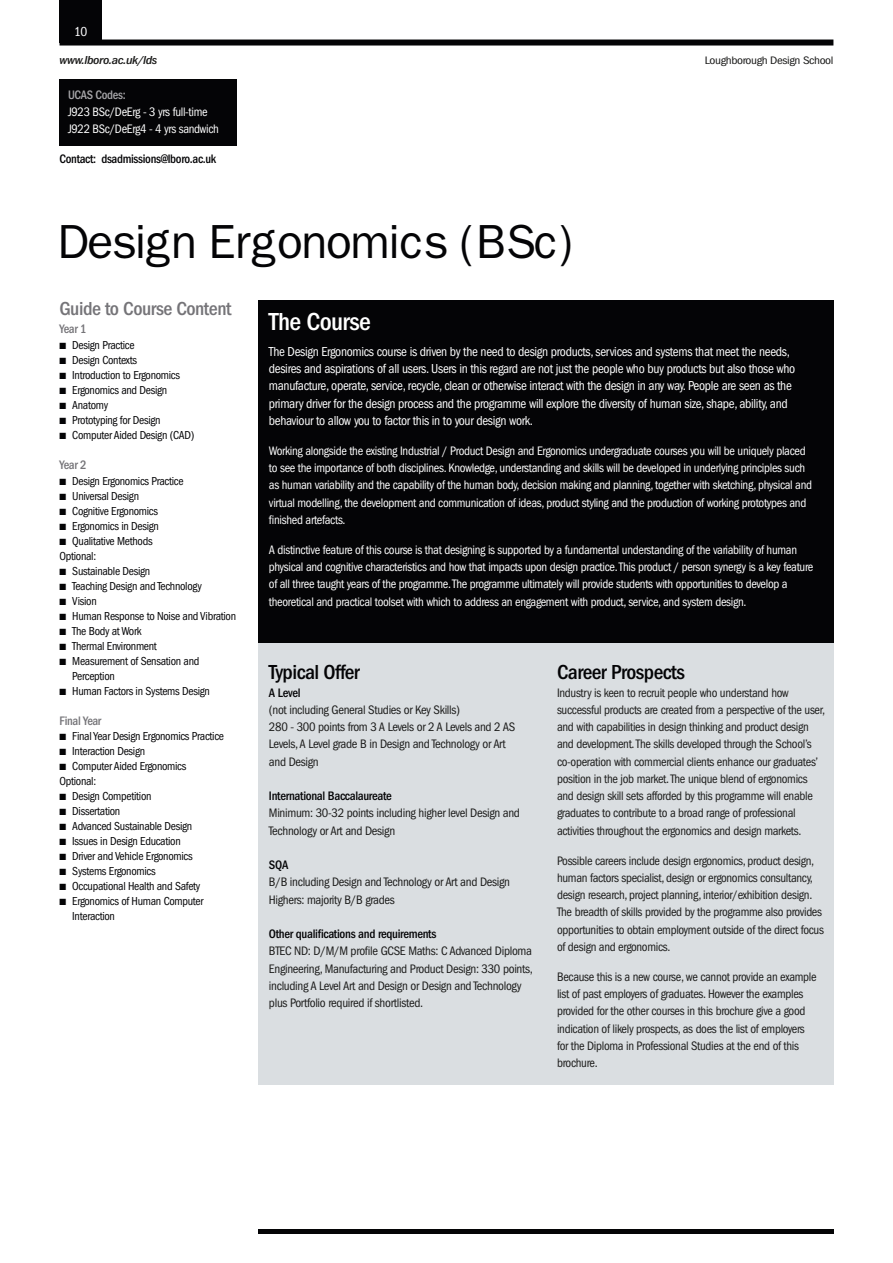
<style>
.page{position:relative;width:893px;height:1263px;background:#fff}
.page>*{position:absolute;margin:0;border:0;box-sizing:border-box;transform-origin:0 0}
.t1{font:48px "Franklin Gothic";letter-spacing:-.03em;color:#040406}
.t2{font:500 condensed 25.5px "Franklin Gothic";letter-spacing:-.025em;color:#fff}
.t3{font:500 condensed 21px "Franklin Gothic";letter-spacing:-.025em;color:#040406}
.t4{font:500 condensed 19.5px "Franklin Gothic";letter-spacing:-.025em;color:#757478}
.t5{font:condensed 13.5px/17.2px "Franklin Gothic";letter-spacing:-.025em;color:#fff}
.t6{font:condensed 12.75px/17.2px "Franklin Gothic";letter-spacing:-.025em;color:#1c1c1b}
.t7{font:condensed 12.75px/17.2px "Franklin Gothic";letter-spacing:-.025em;color:#fff}
.t8{font:500 condensed 12.75px "Franklin Gothic";letter-spacing:-.025em;color:#040406}
.t9{font:500 condensed 12.75px "Franklin Gothic";letter-spacing:-.03em;color:#757478}
.t10{font:500 condensed 12.75px "Franklin Gothic";letter-spacing:-.025em;color:#a8a7aa}
.t11{font:condensed 12px/15px "Franklin Gothic";letter-spacing:-.025em;color:#040406}
.t12{font:italic 500 condensed 12px "Franklin Gothic";letter-spacing:-.03em;color:#1c1c1b;scale:1.15 1}
.t13{font:condensed 11.25px "Franklin Gothic";letter-spacing:-.03em;color:#1c1c1b;scale:1.15 1}
</style>
<div class="page">
<div style="left:60px;top:40px;width:773px;height:6px;background:#040406"></div>
<div style="left:60px;top:0;width:42px;height:43px;background:#040406"></div>
<div style="left:258px;top:300px;width:575px;height:344px;background:#040406"></div>
<div style="left:258px;top:644px;width:575px;height:441px;background:#dadee1"></div>
<div style="left:60px;top:79px;width:177px;height:67px;background:#040406"></div>
<hr style="left:258px;top:1229px;width:575px;height:4px;background:#040406">
<p class="t5" style="left:74px;top:23px;width:15px">10</p>
<p class="t12" style="left:60px;top:54px;width:87px">www.lboro.ac.uk/lds</p>
<p class="t13" style="left:705px;top:54px;width:113px">Loughborough Design School</p>
<p class="t10" style="left:68px;top:87px;width:59px">UCAS Codes:</p>
<p class="t7" style="left:68px;top:103px;width:153px">J923 BSc/DeErg - 3 yrs full-time<br>J922 BSc/DeErg4 - 4 yrs sandwich</p>
<p class="t8" style="left:60px;top:152px;width:158px">Contact: dsadmissions@lboro.ac.uk</p>
<h1 class="t1" style="left:57px;top:214px;width:521px">Design Ergonomics (BSc)</h1>
<h3 class="t4" style="left:60px;top:297px;width:174px">Guide to Course Content</h3>
<p class="t9" style="left:60px;top:322px;width:29px">Year 1</p>
<p class="t11" style="left:60px;top:338px;width:77px">■ Design Practice</p>
<p class="t11" style="left:60px;top:353px;width:79px">■ Design Contexts</p>
<p class="t11" style="left:60px;top:368px;width:122px">■ Introduction to Ergonomics</p>
<p class="t11" style="left:60px;top:383px;width:109px">■ Ergonomics and Design</p>
<p class="t11" style="left:60px;top:398px;width:50px">■ Anatomy</p>
<p class="t11" style="left:60px;top:413px;width:103px">■ Prototyping for Design</p>
<p class="t11" style="left:60px;top:428px;width:136px">■ Computer Aided Design (CAD)</p>
<p class="t9" style="left:60px;top:458px;width:29px">Year 2</p>
<p class="t11" style="left:60px;top:474px;width:126px">■ Design Ergonomics Practice</p>
<p class="t11" style="left:60px;top:489px;width:81px">■ Universal Design</p>
<p class="t11" style="left:60px;top:504px;width:100px">■ Cognitive Ergonomics</p>
<p class="t11" style="left:60px;top:519px;width:101px">■ Ergonomics in Design</p>
<p class="t11" style="left:60px;top:534px;width:95px">■ Qualitative Methods<br>Optional:</p>
<p class="t11" style="left:60px;top:564px;width:92px">■ Sustainable Design</p>
<p class="t11" style="left:60px;top:579px;width:144px">■ Teaching Design and Technology</p>
<p class="t11" style="left:60px;top:594px;width:39px">■ Vision</p>
<p class="t11" style="left:60px;top:609px;width:178px">■ Human Response to Noise and Vibration</p>
<p class="t11" style="left:60px;top:624px;width:84px">■ The Body at Work</p>
<p class="t11" style="left:60px;top:639px;width:99px">■ Thermal Environment</p>
<p class="t11" style="left:72px;top:654px;width:129px;text-indent:-13px">■ Measurement of Sensation and<br>Perception</p>
<p class="t11" style="left:60px;top:684px;width:152px">■ Human Factors in Systems Design</p>
<p class="t9" style="left:60px;top:714px;width:43px">Final Year</p>
<p class="t11" style="left:60px;top:729px;width:166px">■ Final Year Design Ergonomics Practice</p>
<p class="t11" style="left:60px;top:744px;width:87px">■ Interaction Design</p>
<p class="t11" style="left:60px;top:759px;width:128px">■ Computer Aided Ergonomics<br>Optional:</p>
<p class="t11" style="left:60px;top:789px;width:94px">■ Design Competition</p>
<p class="t11" style="left:60px;top:804px;width:62px">■ Dissertation</p>
<p class="t11" style="left:60px;top:819px;width:134px">■ Advanced Sustainable Design</p>
<p class="t11" style="left:60px;top:834px;width:123px">■ Issues in Design Education</p>
<p class="t11" style="left:60px;top:849px;width:135px">■ Driver and Vehicle Ergonomics</p>
<p class="t11" style="left:60px;top:864px;width:98px">■ Systems Ergonomics</p>
<p class="t11" style="left:60px;top:879px;width:142px">■ Occupational Health and Safety</p>
<p class="t11" style="left:72px;top:894px;width:133px;text-indent:-13px">■ Ergonomics of Human Computer<br>Interaction</p>
<h2 class="t2" style="left:269px;top:307px;width:103px">The Course</h2>
<p class="t5" style="left:269px;top:343px;width:528px">The Design Ergonomics course is driven by the need to design products, services and systems that meet the needs, desires and aspirations of all users. Users in this regard are not just the people who buy products but also those who manufacture, operate, service, recycle, clean or otherwise interact with the design in any way. People are seen as the primary driver for the design process and the programme will explore the diversity of human size, shape, ability, and behaviour to allow you to factor this in to your design work.</p>
<p class="t7" style="left:269px;top:442px;width:545px">Working alongside the existing Industrial / Product Design and Ergonomics undergraduate courses you will be uniquely placed to see the importance of both disciplines. Knowledge, understanding and skills will be developed in underlying principles such as human variability and the capability of the human body, decision making and planning, together with sketching, physical and virtual modelling, the development and communication of ideas, product styling and the production of working prototypes and finished artefacts.</p>
<p class="t7" style="left:269px;top:541px;width:546px">A distinctive feature of this course is that designing is supported by a fundamental understanding of the variability of human physical and cognitive characteristics and how that impacts upon design practice. This product / person synergy is a key feature of all three taught years of the programme. The programme ultimately will provide students with opportunities to develop a theoretical and practical toolset with which to address an engagement with product, service, and system design.</p>
<h3 class="t3" style="left:269px;top:660px;width:92px">Typical Offer</h3>
<p class="t8" style="left:269px;top:685px;width:33px">A Level</p>
<p class="t6" style="left:269px;top:701px;width:248px">(not including General Studies or Key Skills)<br>280 - 300 points from 3 A Levels or 2 A Levels and 2 AS Levels, A Level grade B in Design and Technology or Art and Design</p>
<p class="t8" style="left:269px;top:789px;width:124px">International Baccalaureate</p>
<p class="t6" style="left:269px;top:804px;width:253px">Minimum: 30-32 points including higher level Design and<br>Technology or Art and Design</p>
<p class="t8" style="left:269px;top:858px;width:21px">SQA</p>
<p class="t6" style="left:269px;top:873px;width:243px">B/B including Design and Technology or Art and Design<br>Highers: majority B/B grades</p>
<p class="t8" style="left:269px;top:927px;width:169px">Other qualifications and requirements</p>
<p class="t6" style="left:269px;top:943px;width:265px">BTEC ND: D/M/M profile GCSE Maths: C Advanced Diploma Engineering, Manufacturing and Product Design: 330 points, including A Level Art and Design or Design and Technology plus Portfolio required if shortlisted.</p>
<h3 class="t3" style="left:557px;top:660px;width:129px">Career Prospects</h3>
<p class="t6" style="left:557px;top:684px;width:270px">Industry is keen to recruit people who understand how successful products are created from a perspective of the user, and with capabilities in design thinking and product design and development. The skills developed through the School’s co-operation with commercial clients enhance our graduates’ position in the job market. The unique blend of ergonomics and design skill sets afforded by this programme will enable graduates to contribute to a broad range of professional activities throughout the ergonomics and design markets.</p>
<p class="t6" style="left:557px;top:852px;width:268px">Possible careers include design ergonomics, product design, human factors specialist, design or ergonomics consultancy, design research, project planning, interior/exhibition design.<br>The breadth of skills provided by the programme also provides opportunities to obtain employment outside of the direct focus of design and ergonomics.</p>
<p class="t6" style="left:557px;top:968px;width:261px">Because this is a new course, we cannot provide an example list of past employers of graduates. However the examples provided for the other courses in this brochure give a good indication of likely prospects, as does the list of employers for the Diploma in Professional Studies at the end of this brochure.</p>
</div>
